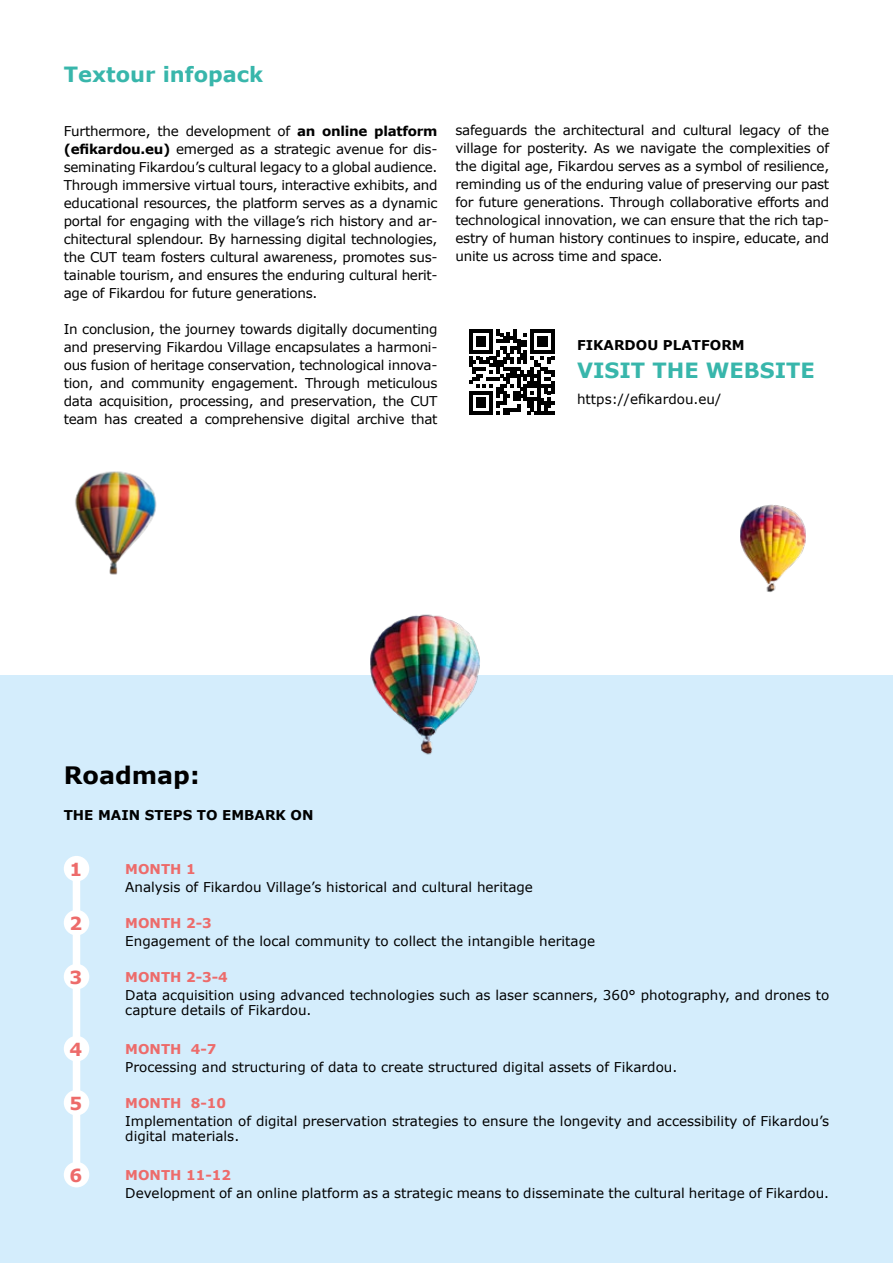
<style>
.page{position:relative;width:893px;height:1263px;background:#fff}
.page>*{position:absolute;margin:0;border:0;box-sizing:border-box;transform-origin:0 0}
.t1{font:700 24px "Verdana";color:#000}
.t2{font:700 21px "Verdana";color:#38b6ab}
.t3{font:700 18px "Verdana";color:#ed6b6a}
.t4{font:13.5px/18px "Verdana";color:#000;text-align:justify}
.t5{font:700 13.5px "Verdana";color:#ed6b6a}
.t6{font:700 13.5px "Verdana";color:#000}
.s1{font-weight:700}
</style>
<div class="page">
<div style="left:0;top:676px;width:893px;height:587px;background:#d4edfc"></div>
<div style="left:73px;top:865px;width:7px;height:311px;background:#fff"></div>
<div style="left:64px;top:856px;width:25px;height:25px;background:#fff;border-radius:50%"></div>
<div style="left:64px;top:910px;width:25px;height:25px;background:#fff;border-radius:50%"></div>
<div style="left:64px;top:964px;width:25px;height:25px;background:#fff;border-radius:50%"></div>
<div style="left:64px;top:1036px;width:25px;height:25px;background:#fff;border-radius:50%"></div>
<div style="left:64px;top:1090px;width:25px;height:25px;background:#fff;border-radius:50%"></div>
<div style="left:64px;top:1162px;width:25px;height:25px;background:#fff;border-radius:50%"></div>
<svg style="left:469px;top:329px;width:85px;height:86px"></svg>
<img style="left:75px;top:471px;width:82px;height:104px">
<img style="left:370px;top:614px;width:110px;height:141px">
<img style="left:740px;top:504px;width:65px;height:88px">
<h2 class="t2" style="left:64px;top:60px;width:201px">Textour infopack</h2>
<p class="t4" style="left:64px;top:122px;width:375px">Furthermore, the development of <span class="s1">an online platform (efikardou.eu)</span> emerged as a strategic avenue for dis&shy;seminating Fikardou’s cultural legacy to a global audience.<br>Through immersive virtual tours, interactive exhibits, and educational resources, the platform serves as a dynamic portal for engaging with the village’s rich history and ar&shy;chitectural splendour. By harnessing digital technologies, the CUT team fosters cultural awareness, promotes sus&shy;tainable tourism, and ensures the enduring cultural herit&shy;age of Fikardou for future generations.</p>
<p class="t4" style="left:64px;top:320px;width:375px">In conclusion, the journey towards digitally documenting and preserving Fikardou Village encapsulates a harmoni&shy;ous fusion of heritage conservation, technological innova&shy;tion, and community engagement. Through meticulous data acquisition, processing, and preservation, the CUT team has created a comprehensive digital archive that</p>
<p class="t4" style="left:455px;top:121px;width:375px">safeguards the architectural and cultural legacy of the village for posterity. As we navigate the complexities of the digital age, Fikardou serves as a symbol of resilience, reminding us of the enduring value of preserving our past for future generations. Through collaborative efforts and technological innovation, we can ensure that the rich tap&shy;estry of human history continues to inspire, educate, and unite us across time and space.</p>
<p class="t6" style="left:577px;top:337px;width:169px">FIKARDOU PLATFORM</p>
<h2 class="t2" style="left:577px;top:356px;width:239px">VISIT THE WEBSITE</h2>
<p class="t4" style="left:577px;top:390px;width:146px">https://efikardou.eu/</p>
<h1 class="t1" style="left:64px;top:759px;width:137px">Roadmap:</h1>
<p class="t6" style="left:64px;top:806px;width:251px">THE MAIN STEPS TO EMBARK ON</p>
<h3 class="t3" style="left:69px;top:857px;width:14px">1</h3>
<h3 class="t3" style="left:69px;top:911px;width:14px">2</h3>
<h3 class="t3" style="left:69px;top:965px;width:14px">3</h3>
<h3 class="t3" style="left:69px;top:1037px;width:14px">4</h3>
<h3 class="t3" style="left:69px;top:1091px;width:14px">5</h3>
<h3 class="t3" style="left:69px;top:1163px;width:14px">6</h3>
<p class="t5" style="left:125px;top:860px;width:72px">MONTH 1</p>
<p class="t4" style="left:125px;top:878px;width:409px">Analysis of Fikardou Village’s historical and cultural heritage</p>
<p class="t5" style="left:125px;top:914px;width:88px">MONTH 2-3</p>
<p class="t4" style="left:125px;top:932px;width:471px">Engagement of the local community to collect the intangible heritage</p>
<p class="t5" style="left:125px;top:968px;width:104px">MONTH 2-3-4</p>
<p class="t4" style="left:125px;top:988px;width:705px;line-height:15px">Data acquisition using advanced technologies such as laser scanners, 360° photography, and drones to capture details of Fikardou.</p>
<p class="t5" style="left:125px;top:1040px;width:93px">MONTH 4-7</p>
<p class="t4" style="left:125px;top:1058px;width:554px">Processing and structuring of data to create structured digital assets of Fikardou.</p>
<p class="t5" style="left:125px;top:1094px;width:102px">MONTH 8-10</p>
<p class="t4" style="left:125px;top:1114px;width:705px;line-height:15px">Implementation of digital preservation strategies to ensure the longevity and accessibility of Fikardou’s digital materials.</p>
<p class="t5" style="left:125px;top:1166px;width:107px">MONTH 11-12</p>
<p class="t4" style="left:125px;top:1184px;width:705px">Development of an online platform as a strategic means to disseminate the cultural heritage of Fikardou.</p>
</div>
